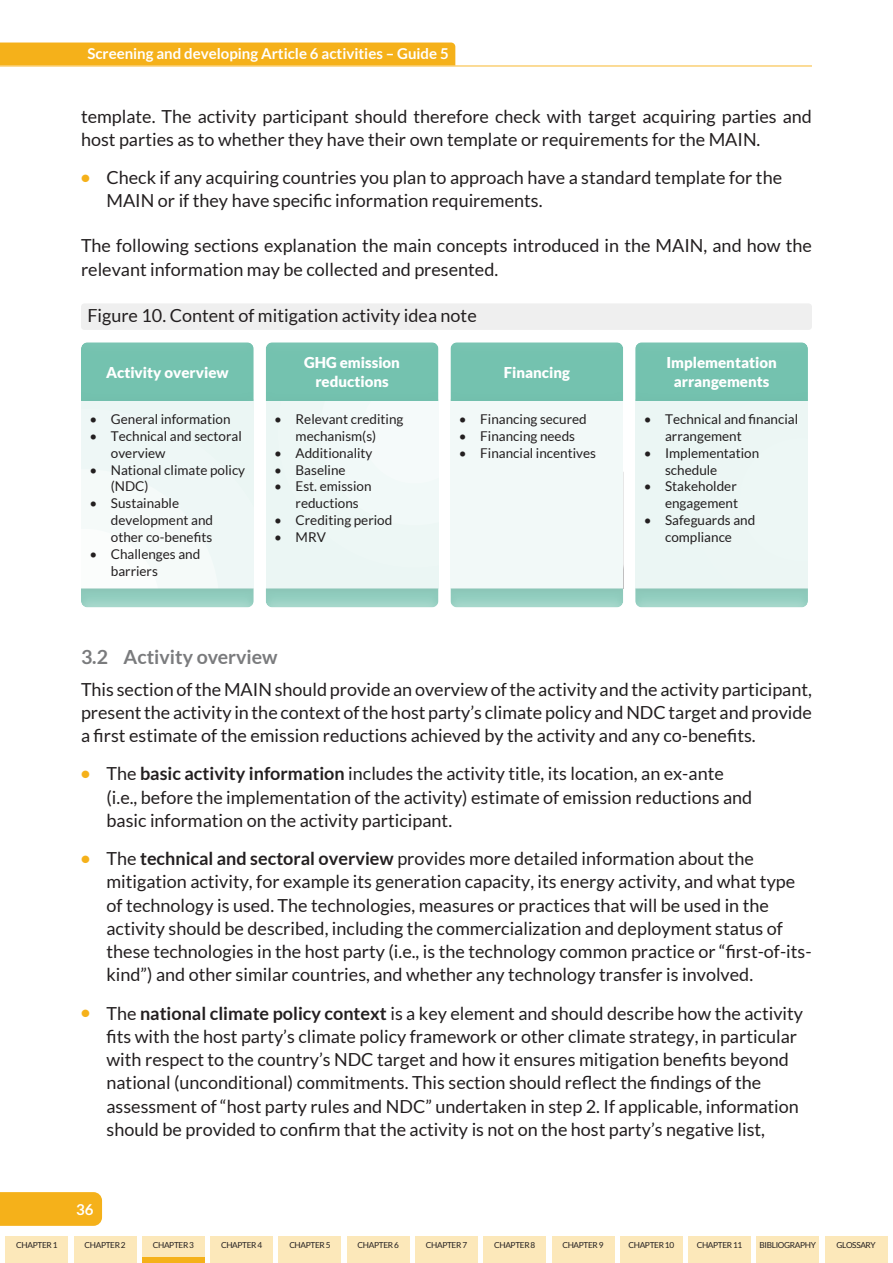
<style>
.page{position:relative;width:893px;height:1263px;background:#fff}
.page>*{position:absolute;margin:0;border:0;box-sizing:border-box;transform-origin:0 0}
.t1{font:700 19.5px "Lato";color:#7a7b7d}
.Body_text{font:18px/23.2px "Lato";color:#231f20}
.Body_text_para{font:18px/23.2px "Lato";color:#231f20}
.t2{font:900 15px/18.8px "Lato";color:#fff;text-align:center}
.t3{font:700 15px "Lato";color:#fff}
.ART_labels_9pt{font:13.5px/16.8px "Lato";color:#231f20}
.t4{font:8.25px "Lato";letter-spacing:-.04em;color:#231f20}
.s1{font-weight:900;font-size:15.3px;color:#f5b11a}
.s2{font-weight:700}
</style>
<div class="page">
<div style="left:0;top:1192px;width:102px;height:34px;background:#f5b11a"></div>
<div style="left:0;top:43px;width:455px;height:22px;background:#f5b11a"></div>
<hr style="left:0;top:65px;width:812px;height:2px;background:#fad075">
<div style="left:81px;top:303px;width:731px;height:27px;background:#efefef;border-radius:3px"></div>
<div style="left:266px;top:400px;width:172px;height:189px;background:#ebf6f4"></div>
<div style="left:253px;top:337px;width:198px;height:65px;background:#231f20;opacity:.1"></div>
<div style="left:255px;top:587px;width:194px;height:25px;background:#231f20;opacity:.2"></div>
<div style="left:81px;top:400px;width:173px;height:189px;background:#ebf6f4"></div>
<div style="left:69px;top:337px;width:198px;height:65px;background:#231f20;opacity:.1"></div>
<div style="left:81px;top:529px;width:77px;height:58px;background:#fbfdfc"></div>
<div style="left:70px;top:587px;width:194px;height:25px;background:#231f20;opacity:.2"></div>
<div style="left:450px;top:400px;width:173px;height:189px;background:#f2f9f8"></div>
<div style="left:438px;top:337px;width:198px;height:65px;background:#231f20;opacity:.1"></div>
<div style="left:440px;top:587px;width:194px;height:25px;background:#231f20;opacity:.2"></div>
<div style="left:623px;top:337px;width:198px;height:65px;background:#fff"></div>
<svg style="left:635px;top:342px;width:173px;height:245px;background:#cfe9e3"></svg>
<div style="left:624px;top:587px;width:195px;height:25px;background:#231f20;opacity:.2"></div>
<div style="left:6px;top:1237px;width:62px;height:26px;background:#fce8ba"></div>
<div style="left:74px;top:1237px;width:62px;height:26px;background:#fce8ba"></div>
<div style="left:142px;top:1237px;width:62px;height:26px;background:#fce8ba"></div>
<div style="left:211px;top:1237px;width:62px;height:26px;background:#fce8ba"></div>
<div style="left:279px;top:1237px;width:62px;height:26px;background:#fce8ba"></div>
<div style="left:347px;top:1237px;width:62px;height:26px;background:#fce8ba"></div>
<div style="left:415px;top:1237px;width:63px;height:26px;background:#fce8ba"></div>
<div style="left:484px;top:1237px;width:62px;height:26px;background:#fce8ba"></div>
<div style="left:552px;top:1237px;width:62px;height:26px;background:#fce8ba"></div>
<div style="left:620px;top:1237px;width:62px;height:26px;background:#fce8ba"></div>
<div style="left:688px;top:1237px;width:63px;height:26px;background:#fce8ba"></div>
<div style="left:757px;top:1237px;width:62px;height:26px;background:#fce8ba"></div>
<div style="left:825px;top:1237px;width:62px;height:26px;background:#fce8ba"></div>
<div style="left:142px;top:1257px;width:62px;height:6px;background:#f5b11a"></div>
<p class="t3" style="left:87px;top:45px;width:363px">Screening and developing Article 6 activities – Guide 5</p>
<p class="Body_text" style="left:81px;top:104px;width:732px">template. The activity participant should therefore check with target acquiring parties and host parties as to whether they have their own template or requirements for the MAIN.</p>
<p class="Body_text" style="left:107px;top:166px;width:677px;text-indent:-26px"><span class="s1">•</span> Check if any acquiring countries you plan to approach have a standard template for the<br>MAIN or if they have specific information requirements.</p>
<p class="Body_text_para" style="left:81px;top:234px;width:732px">The following sections explanation the main concepts introduced in the MAIN, and how the relevant information may be collected and presented.</p>
<p class="Body_text" style="left:87px;top:304px;width:391px">Figure 10. Content of mitigation activity idea note</p>
<p class="t2" style="left:304px;top:353px;width:97px">GHG emission reductions</p>
<p class="t2" style="left:666px;top:353px;width:112px">Implementation arrangements</p>
<p class="ART_labels_9pt" style="left:665px;top:410px;width:135px;text-indent:-21px">• Technical and financial arrangement</p>
<p class="ART_labels_9pt" style="left:665px;top:444px;width:96px;text-indent:-21px">• Implementation schedule</p>
<p class="ART_labels_9pt" style="left:644px;top:478px;width:96px;text-align:right">• Stakeholder engagement</p>
<p class="ART_labels_9pt" style="left:644px;top:512px;width:113px;text-align:center">• Safeguards and compliance</p>
<p class="t2" style="left:106px;top:362px;width:124px">Activity overview</p>
<p class="t2" style="left:504px;top:362px;width:68px">Financing</p>
<p class="ART_labels_9pt" style="left:274px;top:410px;width:131px;text-align:center">• Relevant crediting mechanism(s)</p>
<p class="ART_labels_9pt" style="left:274px;top:444px;width:100px">• Additionality</p>
<p class="ART_labels_9pt" style="left:274px;top:461px;width:73px">• Baseline</p>
<p class="ART_labels_9pt" style="left:296px;top:478px;width:78px;text-indent:-21px">• Est. emission reductions</p>
<p class="ART_labels_9pt" style="left:274px;top:512px;width:120px">• Crediting period</p>
<p class="ART_labels_9pt" style="left:274px;top:529px;width:53px">• MRV</p>
<p class="ART_labels_9pt" style="left:90px;top:410px;width:143px">• General information</p>
<p class="ART_labels_9pt" style="left:111px;top:427px;width:133px;text-indent:-21px">• Technical and sectoral overview</p>
<p class="ART_labels_9pt" style="left:111px;top:461px;width:136px;text-indent:-21px">• National climate policy (NDC)</p>
<p class="ART_labels_9pt" style="left:111px;top:495px;width:104px;text-indent:-21px">• Sustainable development and other co-benefits</p>
<p class="ART_labels_9pt" style="left:111px;top:545px;width:91px;text-indent:-21px">• Challenges and barriers</p>
<p class="ART_labels_9pt" style="left:459px;top:410px;width:129px">• Financing secured</p>
<p class="ART_labels_9pt" style="left:459px;top:427px;width:118px">• Financing needs</p>
<p class="ART_labels_9pt" style="left:459px;top:444px;width:139px">• Financial incentives</p>
<p class="t1" style="left:81px;top:646px;width:198px">3.2 Activity overview</p>
<p class="Body_text" style="left:81px;top:677px;width:732px;text-align:justify">This section of the MAIN should provide an overview of the activity and the activity participant, present the activity in the context of the host party’s climate policy and NDC target and provide a first estimate of the emission reductions achieved by the activity and any co-benefits.</p>
<p class="Body_text" style="left:107px;top:762px;width:647px;text-indent:-26px"><span class="s1">•</span> The <span class="s2">basic activity information</span> includes the activity title, its location, an ex-ante (i.e., before the implementation of the activity) estimate of emission reductions and basic information on the activity participant.</p>
<p class="Body_text" style="left:107px;top:847px;width:707px;text-indent:-26px"><span class="s1">•</span> The <span class="s2">technical and sectoral overview</span> provides more detailed information about the mitigation activity, for example its generation capacity, its energy activity, and what type of technology is used. The technologies, measures or practices that will be used in the activity should be described, including the commercialization and deployment status of these technologies in the host party (i.e., is the technology common practice or “first-of-its&shy;kind”) and other similar countries, and whether any technology transfer is involved.</p>
<p class="Body_text" style="left:107px;top:1001px;width:698px;text-indent:-26px"><span class="s1">•</span> The <span class="s2">national climate policy context</span> is a key element and should describe how the activity fits with the host party’s climate policy framework or other climate strategy, in particular with respect to the country’s NDC target and how it ensures mitigation benefits beyond national (unconditional) commitments. This section should reflect the findings of the assessment of “host party rules and NDC” undertaken in step 2. If applicable, information should be provided to confirm that the activity is not on the host party’s negative list,</p>
<p class="t3" style="left:76px;top:1201px;width:19px">36</p>
<p class="t4" style="left:16px;top:1240px;width:43px">CHAPTER 1</p>
<p class="t4" style="left:85px;top:1240px;width:43px">CHAPTER 2</p>
<p class="t4" style="left:153px;top:1240px;width:43px">CHAPTER 3</p>
<p class="t4" style="left:221px;top:1240px;width:43px">CHAPTER 4</p>
<p class="t4" style="left:289px;top:1240px;width:43px">CHAPTER 5</p>
<p class="t4" style="left:358px;top:1240px;width:43px">CHAPTER 6</p>
<p class="t4" style="left:426px;top:1240px;width:43px">CHAPTER 7</p>
<p class="t4" style="left:494px;top:1240px;width:43px">CHAPTER 8</p>
<p class="t4" style="left:562px;top:1240px;width:43px">CHAPTER 9</p>
<p class="t4" style="left:628px;top:1240px;width:47px">CHAPTER 10</p>
<p class="t4" style="left:697px;top:1240px;width:47px">CHAPTER 11</p>
<p class="t4" style="left:760px;top:1240px;width:58px">BIBLIOGRAPHY</p>
<p class="t4" style="left:836px;top:1240px;width:41px">GLOSSARY</p>
</div>
